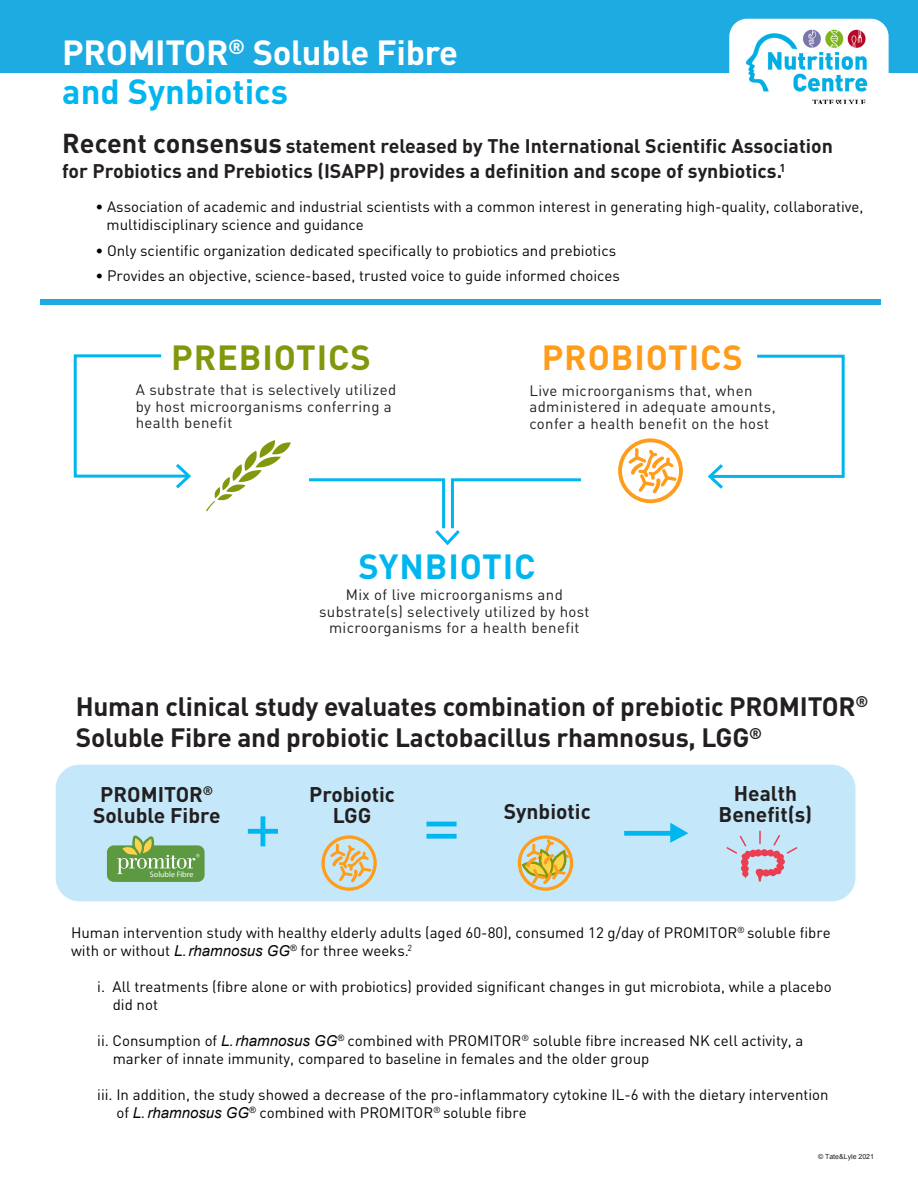
<style>
.page{position:relative;width:918px;height:1188px;background:#fff}
.page>*{position:absolute;margin:0;border:0;box-sizing:border-box;transform-origin:0 0}
.t1{font:72px "DIN";color:#00b6ef}
.t2{font:700 34.5px/39px "DIN";letter-spacing:-.01em;color:#fff}
.t3{font:700 34.5px "DIN";letter-spacing:.025em;color:#81980d}
.t4{font:700 34.5px "DIN";letter-spacing:.025em;color:#ff9d1b}
.t5{font:700 34.5px "DIN";letter-spacing:.025em;color:#00b6ef}
.t6{font:700 26.25px/31.5px "DIN";letter-spacing:-.01em;color:#231f20}
.t7{font:700 21px/21px "DIN";color:#231f20;text-align:center}
.t8{font:700 19.5px/25.5px "DIN";color:#231f20}
.t9{font:15px/18px "DIN";color:#040503}
.t10{font:15px/16.5px "DIN";letter-spacing:.025em;color:#231f20}
.t11{font:7.95px "Myriad Pro";color:#fff}
.t12{font:7.05px "Arial";color:#231f20}
.s1{color:#00b6ef}
.s2{font-size:27px}
.s3{font-family:"Arial";font-style:italic}
</style>
<div class="page">
<div style="left:0;top:0;width:918px;height:73px;background:#1eabe2"></div>
<svg style="left:73px;top:354px;width:118px;height:134px"></svg>
<svg style="left:708px;top:354px;width:137px;height:135px"></svg>
<div style="left:618px;top:438px;width:65px;height:65px;border:4px solid #ff9d1b;border-radius:50%"></div>
<svg style="left:627px;top:446px;width:51px;height:48px"></svg>
<svg style="left:309px;top:478px;width:272px;height:67px"></svg>
<svg style="left:206px;top:440px;width:85px;height:71px"></svg>
<div style="left:56px;top:765px;width:799px;height:136px;background:#c4e8fa;border-radius:24px"></div>
<div style="left:518px;top:835px;width:55px;height:56px;border:3px solid #ff9d1b;border-radius:50%"></div>
<div style="left:624px;top:831px;width:60px;height:5px;background:#00b6ef"></div>
<svg style="left:670px;top:823px;width:18px;height:20px"></svg>
<svg style="left:107px;top:836px;width:98px;height:46px"></svg>
<div style="left:321px;top:835px;width:56px;height:56px;border:3px solid #ff9d1b;border-radius:50%"></div>
<svg style="left:329px;top:842px;width:44px;height:41px"></svg>
<svg style="left:520px;top:837px;width:50px;height:54px"></svg>
<svg style="left:726px;top:831px;width:72px;height:50px"></svg>
<div style="left:40px;top:299px;width:841px;height:6px;background:#1eabe2"></div>
<div style="left:729px;top:19px;width:160px;height:81px;background:#fff;border-radius:18px"></div>
<img style="left:745px;top:29px;width:123px;height:75px">
<h2 class="t2" style="left:62px;top:32px;width:397px">PROMITOR<sup>®</sup> Soluble Fibre <span class="s1">and Synbiotics</span></h2>
<h3 class="t8" style="left:62px;top:132px;width:772px"><span class="s2">Recent consensus</span> statement released by The International Scientific Association for Probiotics and Prebiotics (ISAPP) provides a definition and scope of synbiotics.<sup>1</sup></h3>
<p class="t9" style="left:107px;top:198px;width:758px;text-indent:-11px">• Association of academic and industrial scientists with a common interest in generating high-quality, collaborative, multidisciplinary science and guidance</p>
<p class="t9" style="left:95px;top:241px;width:522px">• Only scientific organization dedicated specifically to probiotics and prebiotics</p>
<p class="t9" style="left:95px;top:267px;width:526px">• Provides an objective, science-based, trusted voice to guide informed choices</p>
<h2 class="t3" style="left:171px;top:335px;width:201px">PREBIOTICS</h2>
<h2 class="t4" style="left:542px;top:335px;width:202px">PROBIOTICS</h2>
<p class="t10" style="left:136px;top:381px;width:262px">A substrate that is selectively utilized by host microorganisms conferring a health benefit</p>
<p class="t10" style="left:529px;top:382px;width:248px">Live microorganisms that, when administered in adequate amounts, confer a health benefit on the host</p>
<h2 class="t5" style="left:358px;top:543px;width:179px">SYNBIOTIC</h2>
<p class="t10" style="left:319px;top:586px;width:272px;text-align:center">Mix of live microorganisms and substrate(s) selectively utilized by host microorganisms for a health benefit</p>
<h3 class="t6" style="left:76px;top:690px;width:794px">Human clinical study evaluates combination of prebiotic PROMITOR<sup>®<br></sup>Soluble Fibre and probiotic Lactobacillus rhamnosus, LGG<sup>®</sup></h3>
<h3 class="t7" style="left:93px;top:783px;width:129px">PROMITOR<sup>®<br></sup>Soluble Fibre</h3>
<p class="t11" style="left:150px;top:870px;width:45px">Soluble Fibre</p>
<h3 class="t7" style="left:309px;top:783px;width:87px">Probiotic<br>LGG</h3>
<h1 class="t1" style="left:244px;top:780px;width:39px">+</h1>
<h1 class="t1" style="left:423px;top:779px;width:39px">=</h1>
<h3 class="t7" style="left:504px;top:800px;width:89px">Synbiotic</h3>
<h3 class="t7" style="left:719px;top:782px;width:95px">Health<br>Benefit(s)</h3>
<p class="t9" style="left:71px;top:923px;width:761px">Human intervention study with healthy elderly adults (aged 60-80), consumed 12 g/day of PROMITOR<sup>®</sup> soluble fibre with or without <span class="s3">L.rhamnosus GG</span><sup>®</sup> for three weeks.<sup>2</sup></p>
<p class="t9" style="left:113px;top:977px;width:720px;text-indent:-16px">i. All treatments (fibre alone or with probiotics) provided significant changes in gut microbiota, while a placebo did not</p>
<p class="t9" style="left:113px;top:1031px;width:692px;text-indent:-16px">ii. Consumption of <span class="s3">L.rhamnosus GG</span><sup>®</sup> combined with PROMITOR<sup>®</sup> soluble fibre increased NK cell activity, a marker of innate immunity, compared to baseline in females and the older group</p>
<p class="t9" style="left:117px;top:1085px;width:714px;text-indent:-19px">iii. In addition, the study showed a decrease of the pro-inflammatory cytokine IL-6 with the dietary intervention of <span class="s3">L.rhamnosus GG</span><sup>®</sup> combined with PROMITOR<sup>®</sup> soluble fibre</p>
<p class="t12" style="left:818px;top:1152px;width:57px">© Tate&amp;Lyle 2021</p>
</div>
